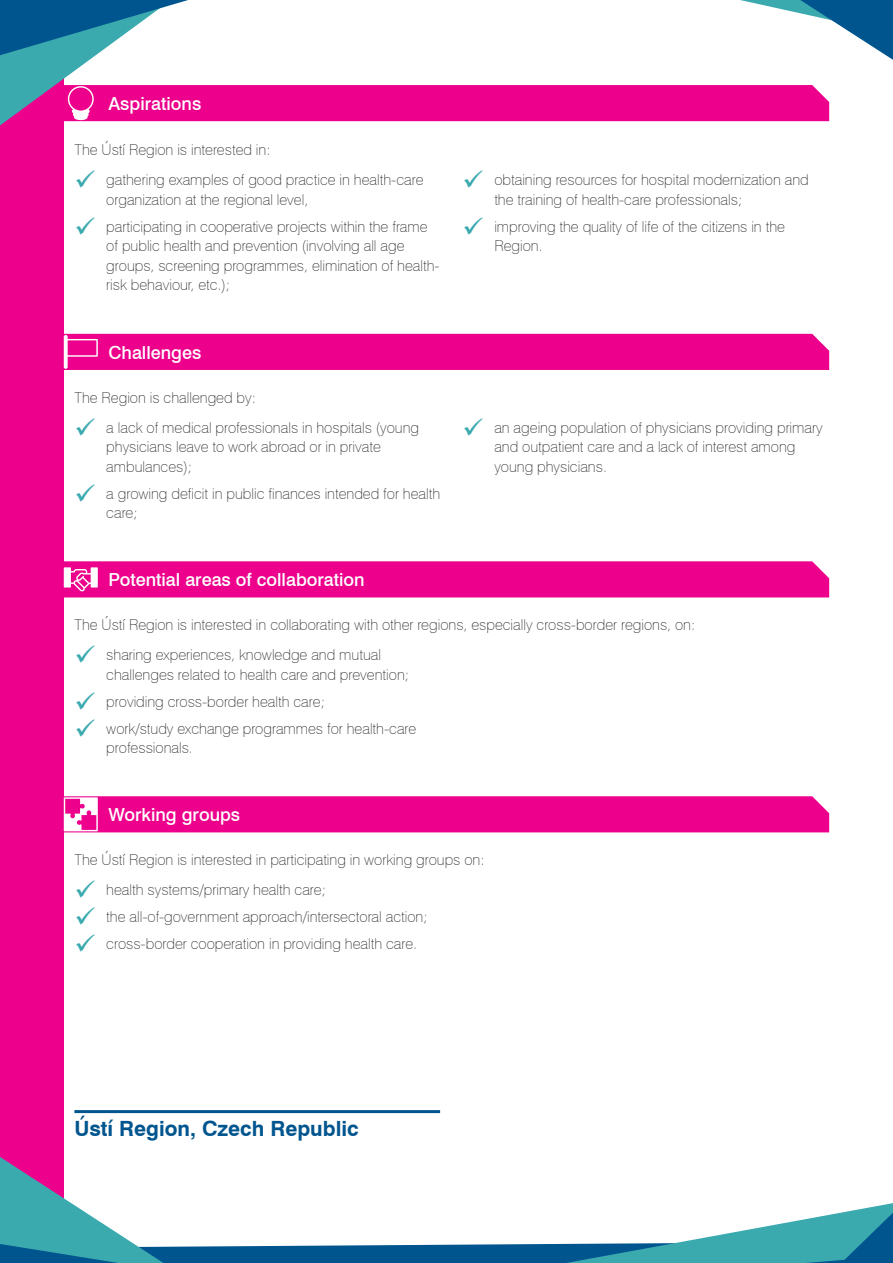
<style>
.page{position:relative;width:893px;height:1263px;background:#fff}
.page>*{position:absolute;margin:0;border:0;box-sizing:border-box;transform-origin:0 0}
.t1{font:700 21px "Swiss 721 BT";color:#00558f}
.t2{font:500 18px "Swiss 721 BT";color:#fff}
.t3{font:100 15px/19.5px "Swiss 721 BT";color:#231f20}
</style>
<div class="page">
<div style="left:0;top:0;width:64px;height:1263px;background:#ec008c"></div>
<svg style="left:323px;top:1203px;width:570px;height:60px"></svg>
<svg style="left:0;top:1113px;width:323px;height:150px"></svg>
<hr style="left:74px;top:1110px;width:366px;height:3px;background:#00558f">
<div style="left:64px;top:561px;width:765px;height:36px;background:#ec008c"></div>
<div style="left:64px;top:796px;width:765px;height:36px;background:#ec008c"></div>
<div style="left:64px;top:334px;width:765px;height:36px;background:#ec008c"></div>
<svg style="left:0;top:0;width:893px;height:125px"></svg>
<p class="t2" style="left:108px;top:93px;width:94px">Aspirations</p>
<p class="t3" style="left:106px;top:134px;width:319px;line-height:30.2px;text-indent:-32px">The Ústí Region is interested in:<br>gathering examples of good practice in health-care</p>
<p class="t3" style="left:106px;top:186px;width:323px;line-height:27px">organization at the regional level,<br>participating in cooperative projects within the frame</p>
<p class="t3" style="left:106px;top:236px;width:335px">of public health and prevention (involving all age groups, screening programmes, elimination of health&shy;risk behaviour, etc.);</p>
<p class="t2" style="left:108px;top:341px;width:95px">Challenges</p>
<p class="t3" style="left:106px;top:382px;width:314px;line-height:30.2px;text-indent:-32px">The Region is challenged by:<br>a lack of medical professionals in hospitals (young</p>
<p class="t3" style="left:106px;top:437px;width:276px">physicians leave to work abroad or in private ambulances);</p>
<p class="t3" style="left:106px;top:483px;width:336px">a growing deficit in public finances intended for health care;</p>
<p class="t2" style="left:108px;top:569px;width:258px">Potential areas of collaboration</p>
<p class="t3" style="left:494px;top:170px;width:316px">obtaining resources for hospital modernization and the training of health-care professionals;</p>
<p class="t3" style="left:494px;top:216px;width:292px">improving the quality of life of the citizens in the<br>Region.</p>
<p class="t3" style="left:494px;top:418px;width:330px">an ageing population of physicians providing primary and outpatient care and a lack of interest among young physicians.</p>
<p class="t3" style="left:106px;top:610px;width:590px;line-height:30.2px;text-indent:-32px">The Ústí Region is interested in collaborating with other regions, especially cross-border regions, on: sharing experiences, knowledge and mutual</p>
<p class="t3" style="left:106px;top:661px;width:312px;line-height:27px">challenges related to health care and prevention; providing cross-border health care;<br>work/study exchange programmes for health-care</p>
<p class="t3" style="left:106px;top:738px;width:88px">professionals.</p>
<p class="t2" style="left:108px;top:804px;width:133px">Working groups</p>
<p class="t3" style="left:106px;top:844px;width:380px;line-height:30.2px;text-indent:-32px">The Ústí Region is interested in participating in working groups on: health systems/primary health care;</p>
<p class="t3" style="left:106px;top:903px;width:323px;line-height:27px">the all-of-government approach/intersectoral action; cross-border cooperation in providing health care.</p>
<h1 class="t1" style="left:74px;top:1116px;width:286px">Ústí Region, Czech Republic</h1>
</div>
